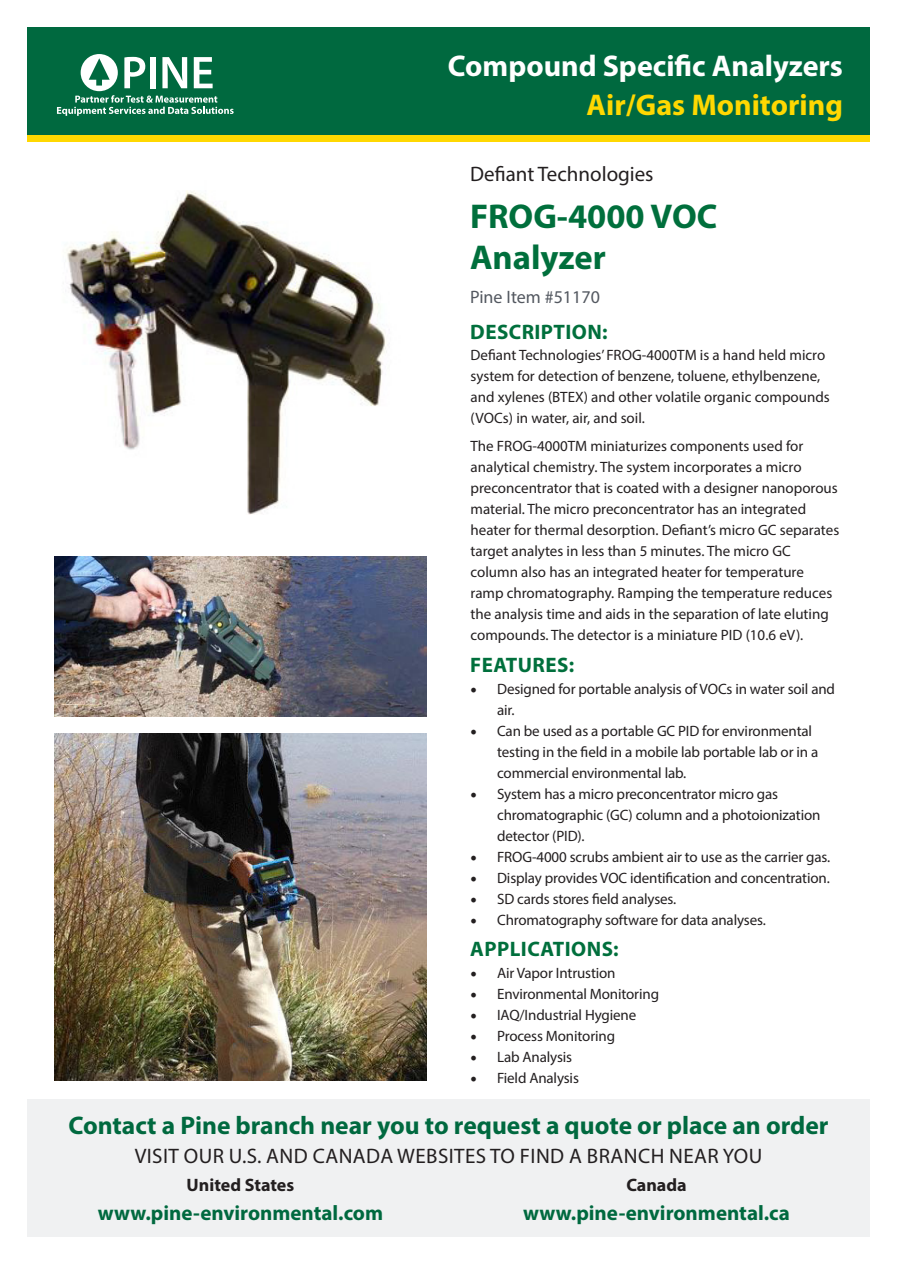
<style>
.page{position:relative;width:897px;height:1264px;background:#fff}
.page>*{position:absolute;margin:0;border:0;box-sizing:border-box;transform-origin:0 0}
.t1{font:700 34.5px/40.5px "Myriad Pro";color:#006f3c}
.t2{font:700 30px "Myriad Pro";color:#fff}
.t3{font:700 30px "Myriad Pro";color:#ffd801}
.t4{font:700 25.5px "Myriad Pro";color:#00693f}
.t5{font:700 21px "Myriad Pro";color:#00693f}
.t6{font:21px "Myriad Pro";letter-spacing:.02em;color:#231f20}
.t7{font:700 21px "Myriad Pro";letter-spacing:.02em;color:#006f3c}
.t8{font:21px "Myriad Pro";color:#231f20}
.t9{font:700 18px "Myriad Pro";color:#231f20}
.t10{font:18px "Myriad Pro";color:#535860}
.t11{font:15px/21px "Myriad Pro";letter-spacing:-.005em;color:#231f20}
.s1{font-family:"Minion Pro";font-size:18px}
</style>
<div class="page">
<div style="left:27px;top:27px;width:842px;height:108px;background:#00693f"></div>
<div style="left:27px;top:135px;width:842px;height:7px;background:#ffd801"></div>
<svg style="left:57px;top:54px;width:176px;height:62px"></svg>
<div style="left:27px;top:1099px;width:842px;height:138px;background:#f0f1f2"></div>
<img style="left:66px;top:190px;width:321px;height:324px">
<img style="left:54px;top:556px;width:373px;height:160px">
<img style="left:54px;top:733px;width:373px;height:347px">
<p class="t2" style="left:448px;top:47px;width:396px">Compound Specific Analyzers</p>
<p class="t3" style="left:586px;top:85px;width:258px">Air/Gas Monitoring</p>
<p class="t8" style="left:470px;top:161px;width:185px">Defiant Technologies</p>
<p class="t1" style="left:470px;top:195px;width:249px">FROG-4000 VOC<br>Analyzer</p>
<p class="t10" style="left:470px;top:286px;width:131px">Pine Item #51170</p>
<p class="t7" style="left:470px;top:318px;width:139px">DESCRIPTION:</p>
<p class="t11" style="left:470px;top:344px;width:361px">Defiant Technologies’ FROG-4000TM is a hand held micro system for detection of benzene, toluene, ethylbenzene, and xylenes (BTEX) and other volatile organic compounds (VOCs) in water, air, and soil.</p>
<p class="t11" style="left:470px;top:435px;width:370px">The FROG-4000TM miniaturizes components used for analytical chemistry. The system incorporates a micro preconcentrator that is coated with a designer nanoporous material. The micro preconcentrator has an integrated heater for thermal desorption. Defiant’s micro GC separates target analytes in less than 5 minutes. The micro GC column also has an integrated heater for temperature ramp chromatography. Ramping the temperature reduces the analysis time and aids in the separation of late eluting compounds. The detector is a miniature PID (10.6 eV).</p>
<p class="t7" style="left:470px;top:651px;width:105px">FEATURES:</p>
<p class="t11" style="left:497px;top:678px;width:339px;text-indent:-27px"><span class="s1">•</span> Designed for portable analysis of VOCs in water soil and air.</p>
<p class="t11" style="left:497px;top:720px;width:322px;text-indent:-27px"><span class="s1">•</span> Can be used as a portable GC PID for environmental testing in the field in a mobile lab portable lab or in a commercial environmental lab.</p>
<p class="t11" style="left:497px;top:783px;width:325px;text-indent:-27px"><span class="s1">•</span> System has a micro preconcentrator micro gas chromatographic (GC) column and a photoionization detector (PID).</p>
<p class="t11" style="left:470px;top:846px;width:361px"><span class="s1">•</span> FROG-4000 scrubs ambient air to use as the carrier gas.</p>
<p class="t11" style="left:470px;top:867px;width:361px"><span class="s1">•</span> Display provides VOC identification and concentration.</p>
<p class="t11" style="left:470px;top:888px;width:208px"><span class="s1">•</span> SD cards stores field analyses.</p>
<p class="t11" style="left:470px;top:909px;width:297px"><span class="s1">•</span> Chromatography software for data analyses.</p>
<p class="t7" style="left:470px;top:935px;width:150px">APPLICATIONS:</p>
<p class="t11" style="left:470px;top:962px;width:147px"><span class="s1">•</span> Air Vapor Intrustion</p>
<p class="t11" style="left:470px;top:983px;width:190px"><span class="s1">•</span> Environmental Monitoring</p>
<p class="t11" style="left:470px;top:1004px;width:167px"><span class="s1">•</span> IAQ/Industrial Hygiene</p>
<p class="t11" style="left:470px;top:1025px;width:146px"><span class="s1">•</span> Process Monitoring</p>
<p class="t11" style="left:470px;top:1046px;width:103px"><span class="s1">•</span> Lab Analysis</p>
<p class="t11" style="left:470px;top:1067px;width:110px"><span class="s1">•</span> Field Analysis</p>
<p class="t4" style="left:68px;top:1109px;width:761px">Contact a Pine branch near you to request a quote or place an order</p>
<p class="t6" style="left:135px;top:1143px;width:629px">VISIT OUR U.S. AND CANADA WEBSITES TO FIND A BRANCH NEAR YOU</p>
<p class="t9" style="left:187px;top:1173px;width:109px">United States</p>
<p class="t9" style="left:626px;top:1173px;width:62px">Canada</p>
<p class="t5" style="left:98px;top:1199px;width:287px">www.pine-environmental.com</p>
<p class="t5" style="left:523px;top:1199px;width:268px">www.pine-environmental.ca</p>
</div>
